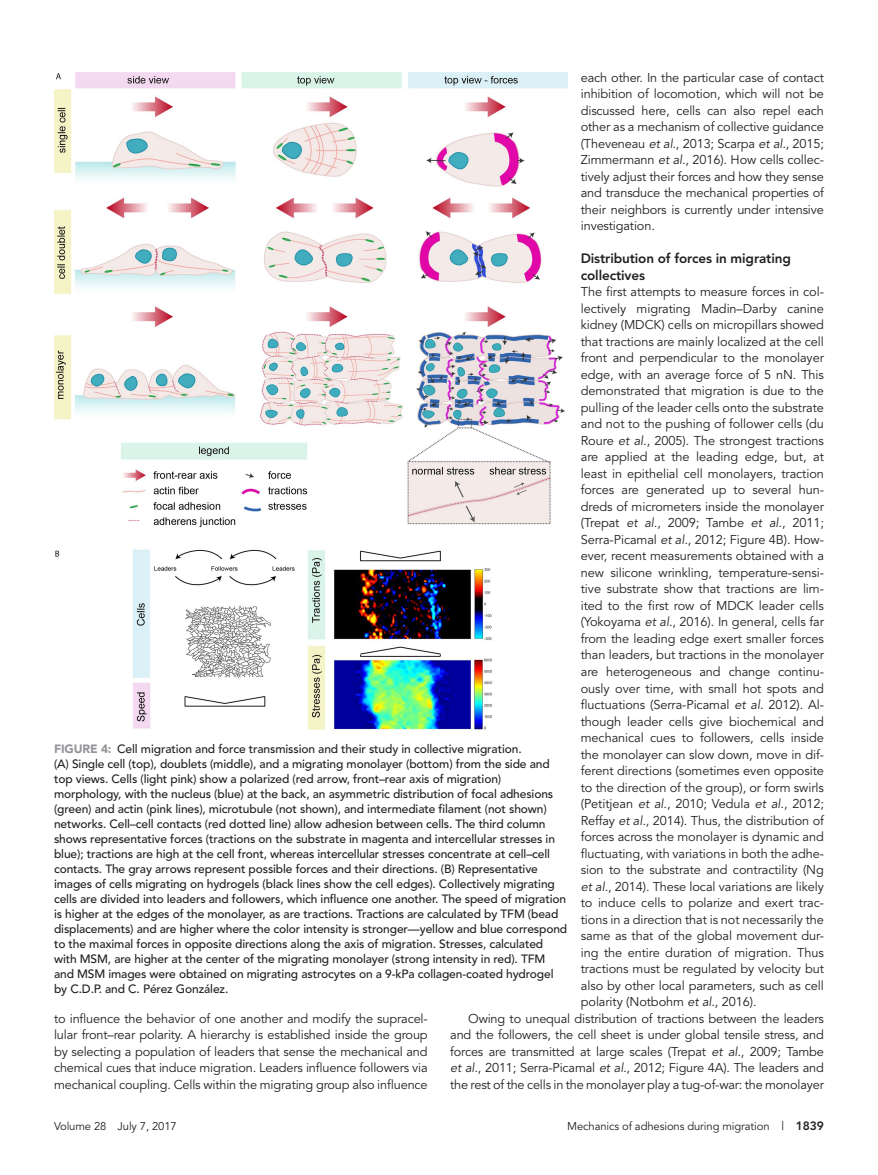
<style>
.page{position:relative;width:878px;height:1175px;background:#fff}
.page>*{position:absolute;margin:0;border:0;box-sizing:border-box;transform-origin:0 0}
.t1{font:800 13.5px/16.5px "Avenir";letter-spacing:-.01em;color:#231f20}
.ParaFL{font:12.75px/16.5px "Avenir";letter-spacing:-.01em;color:#231f20;text-align:justify}
.Para{font:12.75px/16.5px "Avenir";letter-spacing:-.015em;color:#231f20;text-align:justify}
.FigCaption{font:500 12px/15px "Avenir";letter-spacing:-.01em;color:#231f20}
.t2{font:11.25px "Avenir";letter-spacing:-.01em;color:#231f20}
.s1{font-style:italic}
.s2{font-weight:900;color:#939598}
.s3{font-size:12px}
.s4{font-weight:800;font-size:12px}
</style>
<div class="page">
<img style="left:54px;top:72px;width:513px;height:657px">
<p class="ParaFL" style="left:580px;top:69px;width:245px">each other. In the particular case of contact inhibition of locomotion, which will not be discussed here, cells can also repel each other as a mechanism of collective guidance (Theveneau <span class="s1">et al.</span>, 2013; Scarpa <span class="s1">et al.</span>, 2015; Zimmermann <span class="s1">et al.</span>, 2016). How cells collec&shy;tively adjust their forces and how they sense and transduce the mechanical properties of their neighbors is currently under intensive investigation.</p>
<h2 class="t1" style="left:580px;top:250px;width:211px">Distribution of forces in migrating collectives</h2>
<p class="ParaFL" style="left:580px;top:284px;width:245px">The first attempts to measure forces in col&shy;lectively migrating Madin–Darby canine kidney (MDCK) cells on micropillars showed that tractions are mainly localized at the cell front and perpendicular to the monolayer edge, with an average force of 5 nN. This demonstrated that migration is due to the pulling of the leader cells onto the substrate and not to the pushing of follower cells (du Roure <span class="s1">et al.</span>, 2005). The strongest tractions are applied at the leading edge, but, at least in epithelial cell monolayers, traction forces are generated up to several hun&shy;dreds of micrometers inside the monolayer (Trepat <span class="s1">et al.</span>, 2009; Tambe <span class="s1">et al.</span>, 2011; Serra-Picamal <span class="s1">et al.</span>, 2012; Figure 4B). How&shy;ever, recent measurements obtained with a new silicone wrinkling, temperature-sensi&shy;tive substrate show that tractions are lim&shy;ited to the first row of MDCK leader cells (Yokoyama <span class="s1">et al.</span>, 2016). In general, cells far from the leading edge exert smaller forces than leaders, but tractions in the monolayer are heterogeneous and change continu&shy;ously over time, with small hot spots and fluctuations (Serra-Picamal <span class="s1">et al.</span> 2012). Al&shy;though leader cells give biochemical and mechanical cues to followers, cells inside the monolayer can slow down, move in dif&shy;ferent directions (sometimes even opposite to the direction of the group), or form swirls (Petitjean <span class="s1">et al.</span>, 2010; Vedula <span class="s1">et al.</span>, 2012; Reffay <span class="s1">et al.</span>, 2014). Thus, the distribution of forces across the monolayer is dynamic and fluctuating, with variations in both the adhe&shy;sion to the substrate and contractility (Ng <span class="s1">et al.</span>, 2014). These local variations are likely to induce cells to polarize and exert trac&shy;tions in a direction that is not necessarily the same as that of the global movement dur&shy;ing the entire duration of migration. Thus tractions must be regulated by velocity but also by other local parameters, such as cell polarity (Notbohm <span class="s1">et al.</span>, 2016).</p>
<p class="Para" style="left:450px;top:1010px;width:375px;text-indent:18px">Owing to unequal distribution of tractions between the leaders and the followers, the cell sheet is under global tensile stress, and forces are transmitted at large scales (Trepat <span class="s1">et al.</span>, 2009; Tambe <span class="s1">et al.</span>, 2011; Serra-Picamal <span class="s1">et al.</span>, 2012; Figure 4A). The leaders and the rest of the cells in the monolayer play a tug-of-war: the monolayer</p>
<p class="FigCaption" style="left:54px;top:741px;width:514px"><span class="s2">FIGURE 4:</span> Cell migration and force transmission and their study in collective migration.<br>(A) Single cell (top), doublets (middle), and a migrating monolayer (bottom) from the side and top views. Cells (light pink) show a polarized (red arrow, front–rear axis of migration) morphology, with the nucleus (blue) at the back, an asymmetric distribution of focal adhesions (green) and actin (pink lines), microtubule (not shown), and intermediate filament (not shown) networks. Cell–cell contacts (red dotted line) allow adhesion between cells. The third column shows representative forces (tractions on the substrate in magenta and intercellular stresses in blue); tractions are high at the cell front, whereas intercellular stresses concentrate at cell–cell contacts. The gray arrows represent possible forces and their directions. (B) Representative images of cells migrating on hydrogels (black lines show the cell edges). Collectively migrating cells are divided into leaders and followers, which influence one another. The speed of migration is higher at the edges of the monolayer, as are tractions. Tractions are calculated by TFM (bead displacements) and are higher where the color intensity is stronger—yellow and blue correspond to the maximal forces in opposite directions along the axis of migration. Stresses, calculated with MSM, are higher at the center of the migrating monolayer (strong intensity in red). TFM and MSM images were obtained on migrating astrocytes on a 9-kPa collagen-coated hydrogel by C.D.P. and C. Pérez González.</p>
<p class="ParaFL" style="left:54px;top:1010px;width:375px">to influence the behavior of one another and modify the supracel&shy;lular front–rear polarity. A hierarchy is established inside the group by selecting a population of leaders that sense the mechanical and chemical cues that induce migration. Leaders influence followers via mechanical coupling. Cells within the migrating group also influence</p>
<p class="t2" style="left:54px;top:1119px;width:124px">Volume 28 July 7, 2017</p>
<p class="t2" style="left:567px;top:1119px;width:258px">Mechanics of adhesions during migration <span class="s3">|</span> <span class="s4">1839</span></p>
</div>
